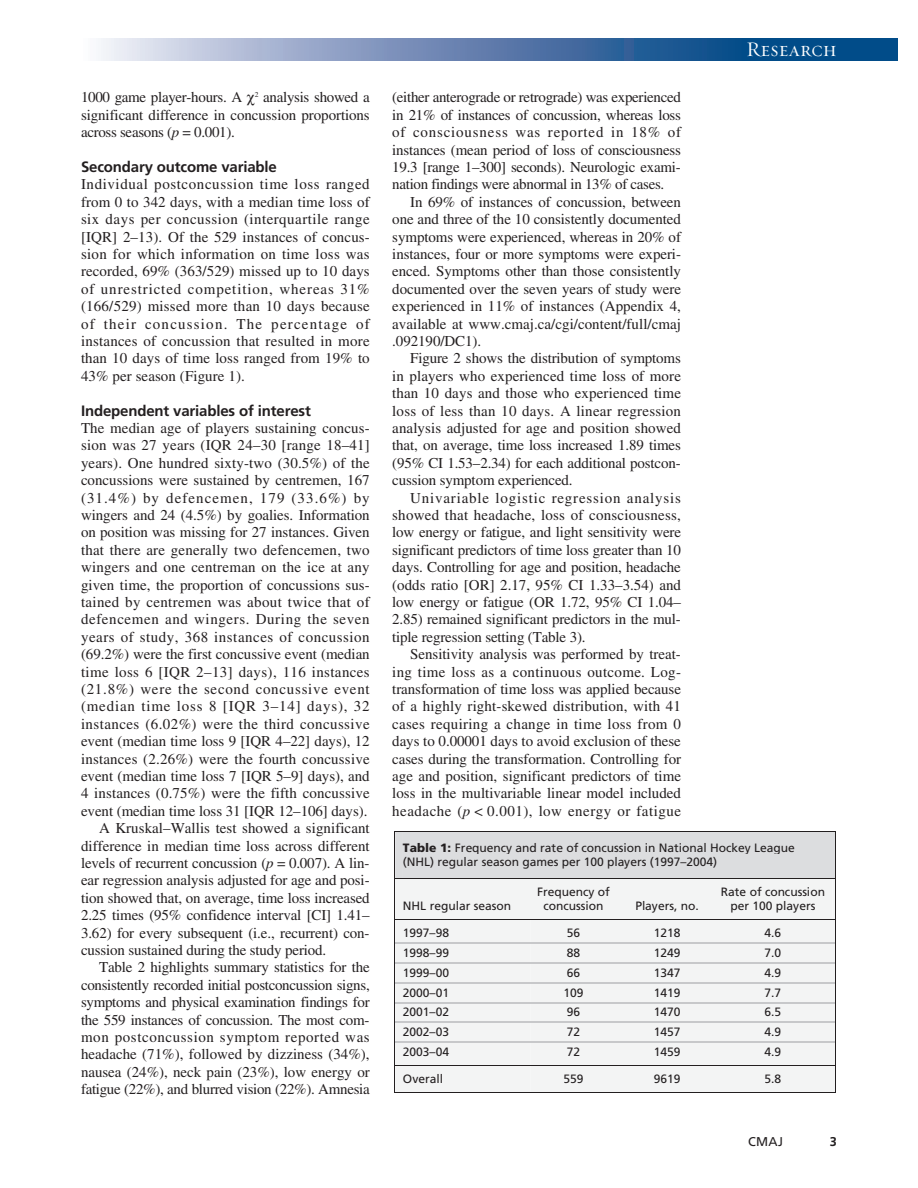
<style>
.page{position:relative;width:918px;height:1188px;background:#fff}
.page>*{position:absolute;margin:0;border:0;box-sizing:border-box;transform-origin:0 0}
.t1{font:21px "Requiem Display HTF Small Caps";letter-spacing:.005em;color:#fff}
.t2{font:15px/17.4px "Times";letter-spacing:-.005em;color:#231f20;text-align:justify}
.t3{font:15px "Times";letter-spacing:.015em;color:#231f20}
.t4{font:15px "Times";letter-spacing:.04em;color:#231f20}
.t5{font:700 15px "Frutiger";letter-spacing:-.01em;color:#231f20}
.t6{font:15px "Times";letter-spacing:.03em;color:#231f20}
.t7{font:15px "Times";letter-spacing:.035em;color:#231f20}
.t8{font:15px "Times";letter-spacing:.02em;color:#231f20}
.t9{font:15px "Times";letter-spacing:.025em;color:#231f20}
.t10{font:15px "Times";letter-spacing:.05em;color:#231f20}
.t11{font:15px "Times";letter-spacing:.055em;color:#231f20}
.t12{font:15px "Times";letter-spacing:.07em;color:#231f20}
.t13{font:12.75px "Frutiger";color:#231f20}
.t14{font:700 12.75px "Frutiger";color:#231f20}
.t15{font:12px/14.4px "Frutiger";letter-spacing:-.005em;color:#231f20;text-align:center}
.s1{font-style:italic}
.s2{font-weight:900}
</style>
<div class="page">
<div style="left:735px;top:38px;width:163px;height:23px;background:#014c89"></div>
<svg style="left:101px;top:38px;width:634px;height:23px;background:#7792ba"></svg>
<svg style="left:395px;top:831px;width:441px;height:262px"></svg>
<p class="t2" style="left:81px;top:90px;width:290px">1000 game player-hours. A <sup>2</sup> analysis showed a significant difference in concussion proportions across seasons (<span class="s1">p</span> = 0.001).</p>
<p class="t5" style="left:81px;top:161px;width:197px">Secondary outcome variable</p>
<p class="t2" style="left:81px;top:177px;width:290px">Individual postconcussion time loss ranged from 0 to 342 days, with a median time loss of six days per concussion (interquartile range [IQR] 2–13). Of the 529 instances of concus&shy;sion for which information on time loss was recorded, 69% (363/529) missed up to 10 days of unrestricted competition, whereas 31% (166/529) missed more than 10 days because of their concussion. The percentage of instances of concussion that resulted in more than 10 days of time loss ranged from 19% to 43% per season (Figure 1).</p>
<p class="t5" style="left:81px;top:404px;width:231px">Independent variables of interest</p>
<p class="t2" style="left:81px;top:421px;width:290px">The median age of players sustaining concus-</p>
<p class="t2" style="left:81px;top:438px;width:290px">sion was 27 years (IQR 24–30 [range 18–41]</p>
<p class="t2" style="left:81px;top:456px;width:290px">years). One hundred sixty-two (30.5%) of the</p>
<p class="t2" style="left:81px;top:473px;width:290px">concussions were sustained by centremen, 167</p>
<p class="t12" style="left:81px;top:492px;width:290px">(31.4%) by defencemen, 179 (33.6%) by</p>
<p class="t2" style="left:81px;top:508px;width:290px">wingers and 24 (4.5%) by goalies. Information</p>
<p class="t2" style="left:81px;top:525px;width:290px">on position was missing for 27 instances. Given</p>
<p class="t3" style="left:81px;top:544px;width:290px">that there are generally two defencemen, two</p>
<p class="t3" style="left:81px;top:562px;width:290px">wingers and one centreman on the ice at any</p>
<p class="t2" style="left:81px;top:577px;width:290px">given time, the proportion of concussions sus-</p>
<p class="t8" style="left:81px;top:597px;width:290px">tained by centremen was about twice that of</p>
<p class="t4" style="left:81px;top:614px;width:290px">defencemen and wingers. During the seven</p>
<p class="t7" style="left:81px;top:631px;width:290px">years of study, 368 instances of concussion</p>
<p class="t2" style="left:81px;top:647px;width:290px">(69.2%) were the first concussive event (median</p>
<p class="t9" style="left:81px;top:666px;width:290px">time loss 6 [IQR 2–13] days), 116 instances</p>
<p class="t10" style="left:81px;top:684px;width:290px">(21.8%) were the second concussive event</p>
<p class="t11" style="left:81px;top:701px;width:290px">(median time loss 8 [IQR 3–14] days), 32</p>
<p class="t6" style="left:81px;top:718px;width:290px">instances (6.02%) were the third concussive</p>
<p class="t2" style="left:81px;top:734px;width:290px">event (median time loss 9 [IQR 4–22] days), 12</p>
<p class="t3" style="left:81px;top:753px;width:290px">instances (2.26%) were the fourth concussive</p>
<p class="t2" style="left:81px;top:769px;width:290px">event (median time loss 7 [IQR 5–9] days), and</p>
<p class="t2" style="left:81px;top:786px;width:290px">4 instances (0.75%) were the fifth concussive</p>
<p class="t2" style="left:81px;top:804px;width:288px">event (median time loss 31 [IQR 12–106] days).</p>
<p class="t2" style="left:99px;top:821px;width:272px">A Kruskal–Wallis test showed a significant</p>
<p class="t2" style="left:81px;top:838px;width:290px">difference in median time loss across different</p>
<p class="t2" style="left:81px;top:856px;width:290px">levels of recurrent concussion (<span class="s1">p</span> = 0.007). A lin-</p>
<p class="t2" style="left:81px;top:873px;width:290px">ear regression analysis adjusted for age and posi-</p>
<p class="t2" style="left:81px;top:891px;width:290px">tion showed that, on average, time loss increased</p>
<p class="t2" style="left:81px;top:908px;width:290px">2.25 times (95% confidence interval [CI] 1.41–</p>
<p class="t2" style="left:81px;top:925px;width:290px">3.62) for every subsequent (i.e., recurrent) con-</p>
<p class="t2" style="left:81px;top:943px;width:247px">cussion sustained during the study period.</p>
<p class="t2" style="left:99px;top:960px;width:272px">Table 2 highlights summary statistics for the</p>
<p class="t2" style="left:81px;top:978px;width:290px">consistently recorded initial postconcussion signs,</p>
<p class="t2" style="left:81px;top:995px;width:290px">symptoms and physical examination findings for</p>
<p class="t2" style="left:81px;top:1012px;width:290px">the 559 instances of concussion. The most com-</p>
<p class="t4" style="left:81px;top:1032px;width:290px">mon postconcussion symptom reported was</p>
<p class="t2" style="left:81px;top:1047px;width:290px">headache (71%), followed by dizziness (34%),</p>
<p class="t2" style="left:81px;top:1065px;width:290px">nausea (24%), neck pain (23%), low energy or</p>
<p class="t2" style="left:81px;top:1082px;width:290px">fatigue (22%), and blurred vision (22%). Amnesia</p>
<p class="t2" style="left:392px;top:90px;width:290px">(either anterograde or retrograde) was experienced in 21% of instances of concussion, whereas loss of consciousness was reported in 18% of instances (mean period of loss of consciousness 19.3 [range 1–300] seconds). Neurologic exami&shy;nation findings were abnormal in 13% of cases.</p>
<p class="t2" style="left:392px;top:195px;width:290px;text-indent:18px">In 69% of instances of concussion, between one and three of the 10 consistently documented symptoms were experienced, whereas in 20% of instances, four or more symptoms were experi&shy;enced. Symptoms other than those consistently documented over the seven years of study were experienced in 11% of instances (Appendix 4, available at www .cmaj .ca /cgi /content /full /cmaj .092190 /DC1).</p>
<p class="t2" style="left:392px;top:351px;width:290px;text-indent:18px">Figure 2 shows the distribution of symptoms in players who experienced time loss of more than 10 days and those who experienced time loss of less than 10 days. A linear regression analysis adjusted for age and position showed that, on average, time loss increased 1.89 times (95% CI 1.53–2.34) for each additional postcon&shy;cussion symptom experienced.</p>
<p class="t2" style="left:392px;top:490px;width:290px;text-indent:18px">Univariable logistic regression analysis showed that headache, loss of consciousness, low energy or fatigue, and light sensitivity were significant predictors of time loss greater than 10 days. Controlling for age and position, headache (odds ratio [OR] 2.17, 95% CI 1.33–3.54) and low energy or fatigue (OR 1.72, 95% CI 1.04– 2.85) remained significant predictors in the mul&shy;tiple regression setting (Table 3).</p>
<p class="t2" style="left:392px;top:647px;width:290px;text-indent:18px">Sensitivity analysis was performed by treat&shy;ing time loss as a continuous outcome. Log&shy;transformation of time loss was applied because of a highly right-skewed distribution, with 41 cases requiring a change in time loss from 0 days to 0.00001 days to avoid exclusion of these cases during the transformation. Controlling for age and position, significant predictors of time loss in the multivariable linear model included headache (<span class="s1">p</span> &lt; 0.001), low energy or fatigue</p>
<h1 class="t1" style="left:746px;top:36px;width:92px">Research</h1>
<p class="t15" style="left:403px;top:842px;width:393px;text-align:left"><span class="s2">Table 1:</span> Frequency and rate of concussion in National Hockey League (NHL) regular season games per 100 players (1997–2004)</p>
<p class="t15" style="left:403px;top:900px;width:110px">NHL regular season</p>
<p class="t15" style="left:537px;top:885px;width:74px">Frequency of concussion</p>
<p class="t15" style="left:721px;top:885px;width:106px">Rate of concussion per 100 players</p>
<p class="t15" style="left:635px;top:900px;width:65px">Players, no.</p>
<p class="t15" style="left:403px;top:927px;width:48px">1997–98</p>
<p class="t15" style="left:567px;top:927px;width:15px">56</p>
<p class="t15" style="left:654px;top:927px;width:28px">1218</p>
<p class="t15" style="left:764px;top:927px;width:18px">4.6</p>
<p class="t15" style="left:403px;top:946px;width:48px">1998–99</p>
<p class="t15" style="left:567px;top:946px;width:15px">88</p>
<p class="t15" style="left:654px;top:946px;width:28px">1249</p>
<p class="t15" style="left:764px;top:946px;width:18px">7.0</p>
<p class="t15" style="left:403px;top:966px;width:48px">1999–00</p>
<p class="t15" style="left:567px;top:966px;width:15px">66</p>
<p class="t15" style="left:654px;top:966px;width:28px">1347</p>
<p class="t15" style="left:764px;top:966px;width:18px">4.9</p>
<p class="t15" style="left:403px;top:986px;width:48px">2000–01</p>
<p class="t15" style="left:564px;top:986px;width:22px">109</p>
<p class="t15" style="left:654px;top:986px;width:28px">1419</p>
<p class="t15" style="left:764px;top:986px;width:18px">7.7</p>
<p class="t15" style="left:403px;top:1006px;width:48px">2001–02</p>
<p class="t15" style="left:567px;top:1006px;width:15px">96</p>
<p class="t15" style="left:654px;top:1006px;width:28px">1470</p>
<p class="t15" style="left:764px;top:1006px;width:18px">6.5</p>
<p class="t15" style="left:403px;top:1026px;width:48px">2002–03</p>
<p class="t15" style="left:567px;top:1026px;width:15px">72</p>
<p class="t15" style="left:654px;top:1026px;width:28px">1457</p>
<p class="t15" style="left:764px;top:1026px;width:18px">4.9</p>
<p class="t15" style="left:403px;top:1046px;width:48px">2003–04</p>
<p class="t15" style="left:567px;top:1046px;width:15px">72</p>
<p class="t15" style="left:654px;top:1046px;width:28px">1459</p>
<p class="t15" style="left:764px;top:1046px;width:18px">4.9</p>
<p class="t15" style="left:403px;top:1073px;width:42px">Overall</p>
<p class="t15" style="left:564px;top:1073px;width:22px">559</p>
<p class="t15" style="left:654px;top:1073px;width:28px">9619</p>
<p class="t15" style="left:764px;top:1073px;width:18px">5.8</p>
<p class="t13" style="left:748px;top:1136px;width:36px">CMAJ</p>
<p class="t14" style="left:830px;top:1136px;width:9px">3</p>
</div>
